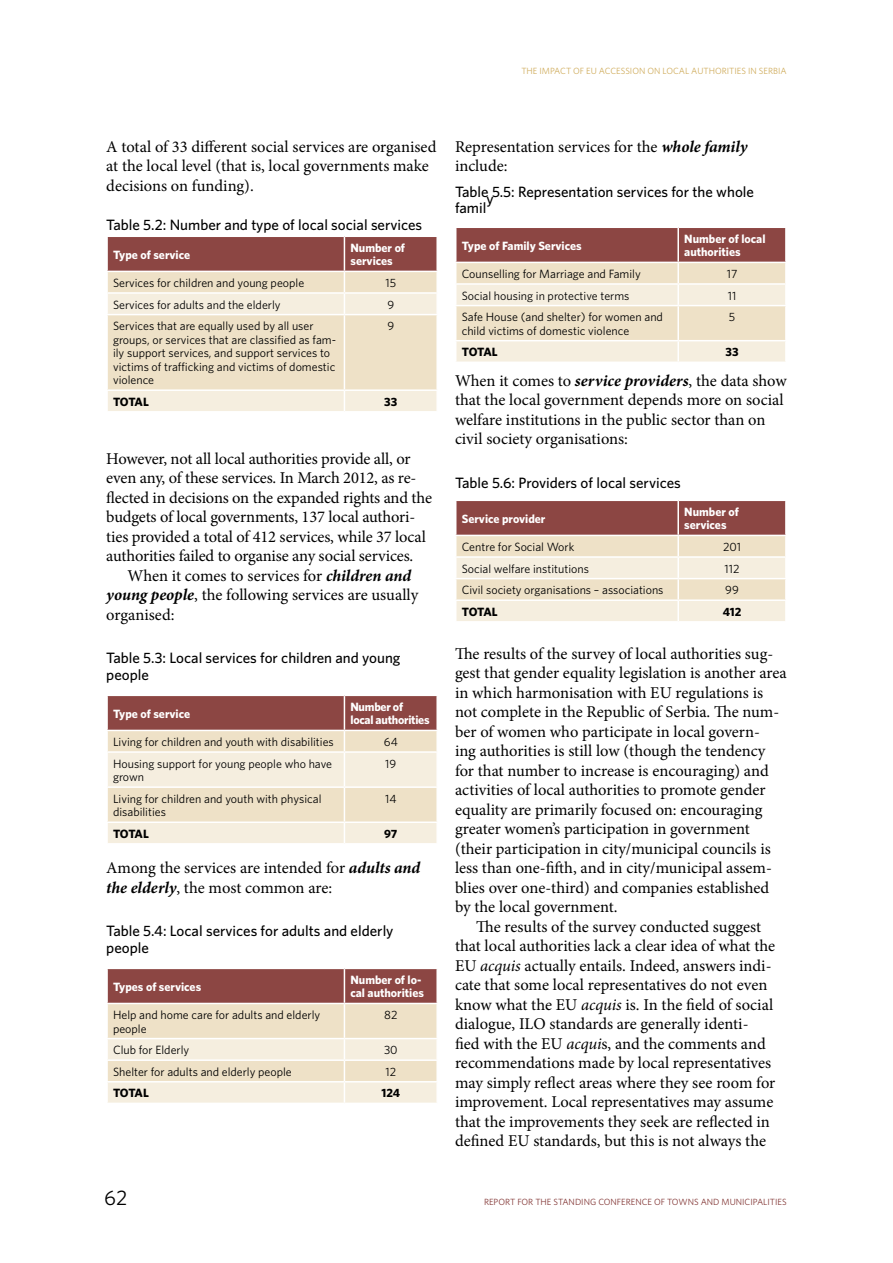
<style>
.page{position:relative;width:893px;height:1263px;background:#fff}
.page>*{position:absolute;margin:0;border:0;box-sizing:border-box;transform-origin:0 0}
.t1{font:21px "Whitney";color:#000}
.t2{font:16.5px/19.5px "Minion Pro";letter-spacing:-.005em;color:#000}
.t3{font:500 15px/16.5px "Whitney";color:#000}
.t4{font:12px/13.5px "Whitney";color:#000}
.t5{font:700 12px/13.5px "Whitney";color:#fff}
.t6{font:700 12px "Whitney";letter-spacing:-.03em;color:#000}
.t7{font:700 12px/13.5px "Whitney";letter-spacing:-.02em;color:#fff}
.t8{font:9px "Whitney";color:#833736}
.t9{font:9px "Whitney";color:#d0ad5e}
.s1{font-weight:700;font-style:italic}
.s2{font-style:italic}
</style>
<div class="page">
<svg style="left:107px;top:236px;width:330px;height:175px;background:#ddc7b5"></svg>
<hr style="left:436px;top:391px;width:2px;height:20px;background:#fff">
<svg style="left:107px;top:695px;width:330px;height:148px;background:#dbc4b5"></svg>
<svg style="left:107px;top:968px;width:330px;height:135px;background:#d9c0b1"></svg>
<hr style="left:106px;top:1059px;width:238px;height:2px;background:#fff">
<svg style="left:455px;top:227px;width:331px;height:135px;background:#d8c0b0"></svg>
<hr style="left:455px;top:340px;width:223px;height:1px;background:#fff">
<hr style="left:677px;top:341px;width:2px;height:20px;background:#fff">
<hr style="left:455px;top:361px;width:223px;height:2px;background:#fff">
<svg style="left:455px;top:500px;width:331px;height:121px;background:#d5bbac"></svg>
<hr style="left:455px;top:556px;width:223px;height:2px;background:#fff">
<hr style="left:455px;top:578px;width:223px;height:1px;background:#fff">
<hr style="left:677px;top:558px;width:2px;height:20px;background:#fff">
<hr style="left:678px;top:556px;width:109px;height:2px;background:#fff">
<hr style="left:785px;top:558px;width:2px;height:20px;background:#fff">
<hr style="left:678px;top:578px;width:109px;height:1px;background:#fff">
<p class="t9" style="left:521px;top:64px;width:267px">The impact of eu accession on local authorities in Serbia</p>
<p class="t2" style="left:106px;top:137px;width:332px">A total of 33 different social services are organised at the local level (that is, local governments make decisions on funding).</p>
<p class="t3" style="left:106px;top:216px;width:317px">Table 5.2: Number and type of local social services</p>
<p class="t5" style="left:113px;top:247px;width:79px">Type of service</p>
<p class="t5" style="left:350px;top:241px;width:56px">Number of services</p>
<p class="t4" style="left:113px;top:276px;width:193px">Services for children and young people</p>
<p class="t4" style="left:385px;top:276px;width:12px">15</p>
<p class="t4" style="left:113px;top:297px;width:169px">Services for adults and the elderly</p>
<p class="t4" style="left:387px;top:297px;width:8px">9</p>
<p class="t4" style="left:113px;top:319px;width:225px">Services that are equally used by all user groups, or services that are classified as fam&shy;ily support services, and support services to victims of trafficking and victims of domestic violence</p>
<p class="t4" style="left:387px;top:319px;width:8px">9</p>
<p class="t6" style="left:113px;top:394px;width:30px">Total</p>
<p class="t6" style="left:384px;top:394px;width:15px">33</p>
<p class="t2" style="left:106px;top:449px;width:327px">However, not all local authorities provide all, or even any, of these services. In March 2012, as re&shy;flected in decisions on the expanded rights and the budgets of local governments, 137 local authori&shy;ties provided a total of 412 services, while 37 local authorities failed to organise any social services.</p>
<p class="t2" style="left:106px;top:566px;width:313px;text-indent:21px">When it comes to services for <span class="s1">children and young people</span>, the following services are usually organised:</p>
<p class="t3" style="left:106px;top:649px;width:296px">Table 5.3: Local services for children and young people</p>
<p class="t5" style="left:113px;top:706px;width:79px">Type of service</p>
<p class="t7" style="left:350px;top:700px;width:81px">Number of<br>local authorities</p>
<p class="t4" style="left:113px;top:735px;width:222px">Living for children and youth with disabilities</p>
<p class="t4" style="left:384px;top:735px;width:16px">64</p>
<p class="t4" style="left:113px;top:756px;width:220px">Housing support for young people who have grown</p>
<p class="t4" style="left:385px;top:756px;width:13px">19</p>
<p class="t4" style="left:113px;top:791px;width:210px">Living for children and youth with physical disabilities</p>
<p class="t4" style="left:385px;top:791px;width:13px">14</p>
<p class="t6" style="left:113px;top:826px;width:30px">Total</p>
<p class="t6" style="left:384px;top:826px;width:15px">97</p>
<p class="t2" style="left:106px;top:858px;width:316px">Among the services are intended for <span class="s1">adults and the elderly</span>, the most common are:</p>
<p class="t3" style="left:106px;top:922px;width:289px">Table 5.4: Local services for adults and elderly people</p>
<p class="t5" style="left:113px;top:979px;width:90px">Types of services</p>
<p class="t5" style="left:350px;top:973px;width:75px">Number of lo&shy;cal authorities</p>
<p class="t4" style="left:113px;top:1008px;width:209px">Help and home care for adults and elderly people</p>
<p class="t4" style="left:384px;top:1008px;width:15px">82</p>
<p class="t4" style="left:113px;top:1043px;width:78px">Club for Elderly</p>
<p class="t4" style="left:384px;top:1043px;width:15px">30</p>
<p class="t4" style="left:113px;top:1064px;width:180px">Shelter for adults and elderly people</p>
<p class="t4" style="left:385px;top:1064px;width:12px">12</p>
<p class="t6" style="left:113px;top:1085px;width:30px">Total</p>
<p class="t6" style="left:382px;top:1085px;width:20px">124</p>
<p class="t2" style="left:455px;top:137px;width:294px">Representation services for the <span class="s1">whole family </span>include:</p>
<p class="t3" style="left:455px;top:183px;width:301px">Table 5.5: Representation services for the whole famil</p>
<p class="t3" style="left:486px;top:190px;width:9px">y</p>
<p class="t5" style="left:462px;top:238px;width:121px">Type of Family Services</p>
<p class="t5" style="left:684px;top:232px;width:83px">Number of local authorities</p>
<p class="t4" style="left:462px;top:267px;width:181px">Counselling for Marriage and Family</p>
<p class="t4" style="left:727px;top:267px;width:12px">17</p>
<p class="t4" style="left:462px;top:288px;width:169px">Social housing in protective terms</p>
<p class="t4" style="left:728px;top:288px;width:10px">11</p>
<p class="t4" style="left:462px;top:310px;width:203px">Safe House (and shelter) for women and child victims of domestic violence</p>
<p class="t4" style="left:729px;top:310px;width:8px">5</p>
<p class="t6" style="left:462px;top:344px;width:30px">Total</p>
<p class="t6" style="left:725px;top:344px;width:15px">33</p>
<p class="t2" style="left:455px;top:371px;width:333px">When it comes to <span class="s1">service providers</span>, the data show that the local government depends more on social welfare institutions in the public sector than on civil society organisations:</p>
<p class="t3" style="left:455px;top:474px;width:227px">Table 5.6: Providers of local services</p>
<p class="t5" style="left:462px;top:511px;width:85px">Service provider</p>
<p class="t5" style="left:684px;top:505px;width:56px">Number of services</p>
<p class="t4" style="left:462px;top:540px;width:114px">Centre for Social Work</p>
<p class="t4" style="left:723px;top:540px;width:20px">201</p>
<p class="t4" style="left:462px;top:561px;width:129px">Social welfare institutions</p>
<p class="t4" style="left:725px;top:561px;width:16px">112</p>
<p class="t4" style="left:462px;top:583px;width:203px">Civil society organisations – associations</p>
<p class="t4" style="left:725px;top:583px;width:15px">99</p>
<p class="t6" style="left:462px;top:604px;width:30px">Total</p>
<p class="t6" style="left:723px;top:604px;width:20px">412</p>
<p class="t2" style="left:455px;top:644px;width:320px">The results of the survey of local authorities sug-</p>
<p class="t2" style="left:455px;top:663px;width:333px">gest that gender equality legislation is another area</p>
<p class="t2" style="left:455px;top:683px;width:310px">in which harmonisation with EU regulations is</p>
<p class="t2" style="left:455px;top:702px;width:326px">not complete in the Republic of Serbia. The num-</p>
<p class="t2" style="left:455px;top:722px;width:306px">ber of women who participate in local govern-</p>
<p class="t2" style="left:455px;top:741px;width:312px">ing authorities is still low (though the tendency</p>
<p class="t2" style="left:455px;top:761px;width:315px">for that number to increase is encouraging) and</p>
<p class="t2" style="left:455px;top:780px;width:312px">activities of local authorities to promote gender</p>
<p class="t2" style="left:455px;top:800px;width:309px">equality are primarily focused on: encouraging</p>
<p class="t2" style="left:455px;top:819px;width:296px">greater women’s participation in government</p>
<p class="t2" style="left:455px;top:839px;width:317px">(their participation in city/municipal councils is</p>
<p class="t2" style="left:455px;top:858px;width:318px">less than one-fifth, and in city/municipal assem-</p>
<p class="t2" style="left:455px;top:878px;width:316px">blies over one-third) and companies established</p>
<p class="t2" style="left:455px;top:897px;width:164px">by the local government.</p>
<p class="t2" style="left:476px;top:917px;width:286px">The results of the survey conducted suggest</p>
<p class="t2" style="left:455px;top:936px;width:322px">that local authorities lack a clear idea of what the</p>
<p class="t2" style="left:455px;top:956px;width:318px">EU <span class="s2">acquis</span> actually entails. Indeed, answers indi-</p>
<p class="t2" style="left:455px;top:975px;width:314px">cate that some local representatives do not even</p>
<p class="t2" style="left:455px;top:995px;width:320px">know what the EU <span class="s2">acquis</span> is. In the field of social</p>
<p class="t2" style="left:455px;top:1014px;width:295px">dialogue, ILO standards are generally identi-</p>
<p class="t2" style="left:455px;top:1034px;width:312px">fied with the EU <span class="s2">acqui</span>s, and the comments and</p>
<p class="t2" style="left:455px;top:1053px;width:318px">recommendations made by local representatives</p>
<p class="t2" style="left:455px;top:1073px;width:322px">may simply reflect areas where they see room for</p>
<p class="t2" style="left:455px;top:1092px;width:320px">improvement. Local representatives may assume</p>
<p class="t2" style="left:455px;top:1112px;width:316px">that the improvements they seek are reflected in</p>
<p class="t2" style="left:455px;top:1131px;width:313px">defined EU standards, but this is not always the</p>
<p class="t1" style="left:104px;top:1183px;width:25px">62</p>
<p class="t8" style="left:484px;top:1195px;width:303px">Report for the Standing Conference of Towns and Municipalities</p>
</div>
